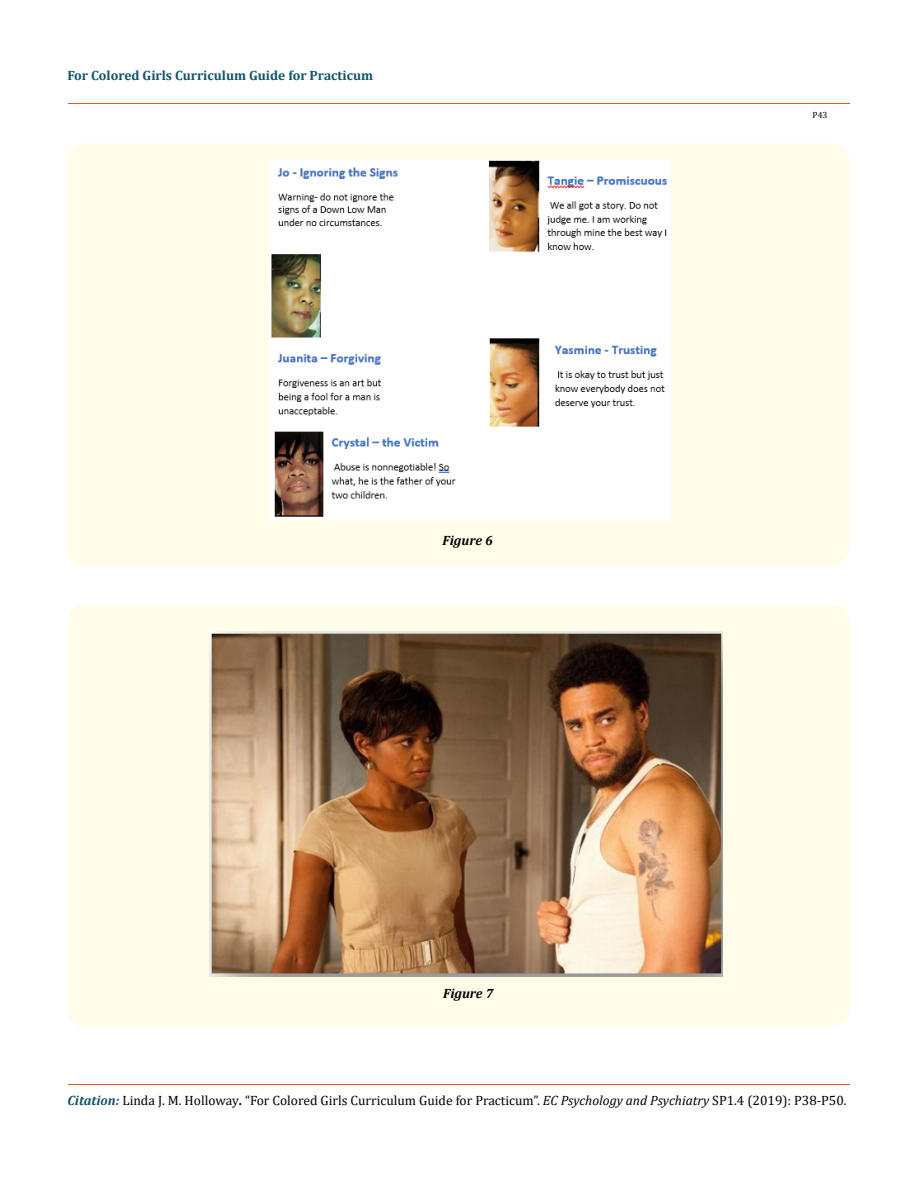
<style>
.page{position:relative;width:917px;height:1188px;background:#fff}
.page>*{position:absolute;margin:0;border:0;box-sizing:border-box;transform-origin:0 0}
.t1{font:13.5px "Cambria";color:#000}
.t2{font:700 13.5px "Cambria";color:#0e546a}
.t3{font:italic 700 13.5px "Cambria";color:#000}
.t4{font:9px "Cambria";color:#000}
.s1{font-weight:700;font-style:italic;color:#0e546a}
.s2{font-weight:700}
.s3{font-style:italic}
</style>
<div class="page">
<hr style="left:68px;top:1084px;width:781px;height:1px;background:#e05d1a">
<hr style="left:68px;top:103px;width:781px;height:1px;background:#e05d1a">
<div style="left:67px;top:143px;width:782px;height:423px;background:#fffde9;border-radius:18px"></div>
<img style="left:269px;top:161px;width:401px;height:358px">
<div style="left:67px;top:604px;width:782px;height:423px;background:#fffde9;border-radius:18px"></div>
<img style="left:210px;top:632px;width:512px;height:344px">
<p class="t2" style="left:67px;top:66px;width:307px">For Colored Girls Curriculum Guide for Practicum</p>
<p class="t3" style="left:442px;top:531px;width:52px">Figure 6</p>
<p class="t3" style="left:443px;top:984px;width:52px">Figure 7</p>
<p class="t4" style="left:812px;top:109px;width:17px">P43</p>
<p class="t1" style="left:68px;top:1093px;width:780px"><span class="s1">Citation:</span> Linda J. M. Holloway<span class="s2">.</span> “For Colored Girls Curriculum Guide for Practicum”. <span class="s3">EC Psychology and Psychiatry</span> SP1.4 (2019): P38-P50.</p>
</div>
